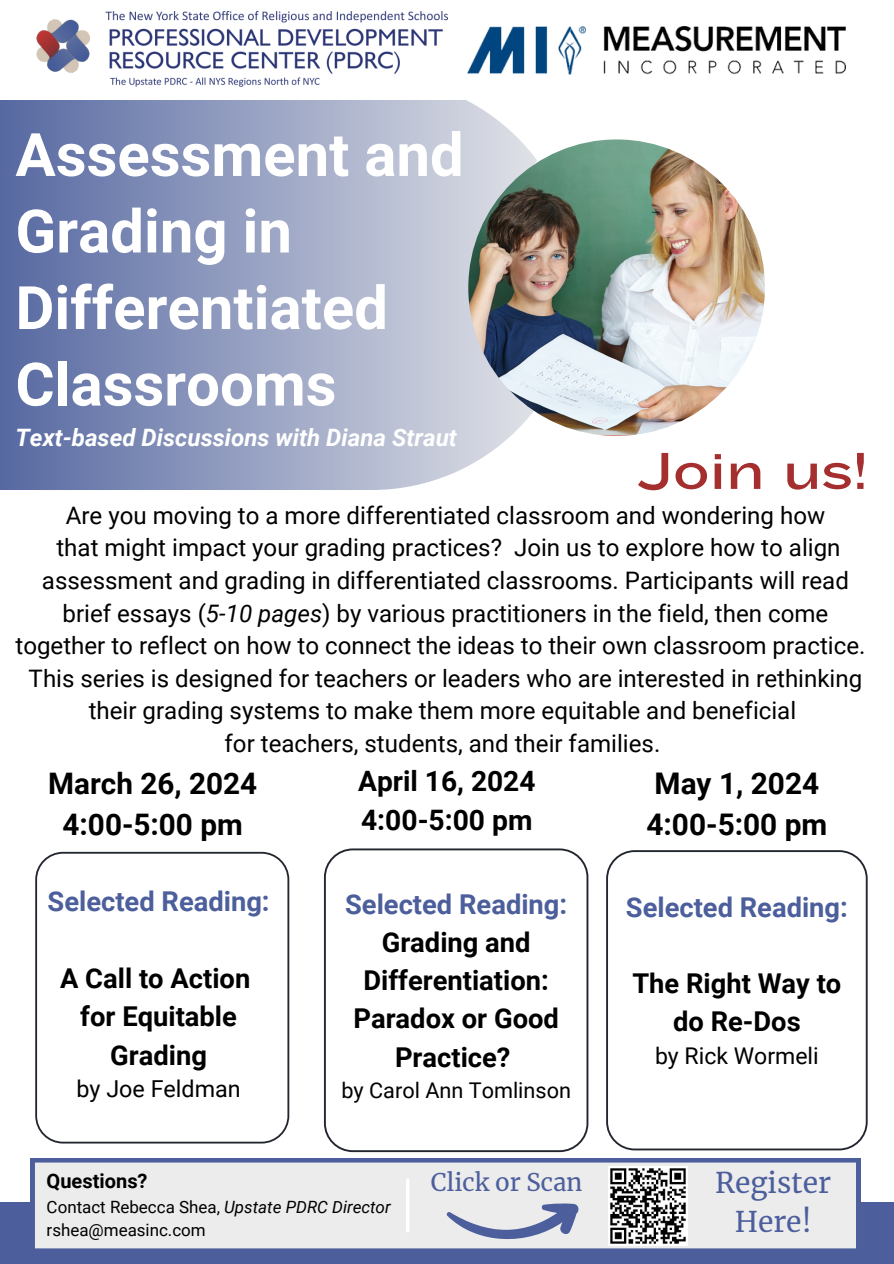
<style>
.page{position:relative;width:894px;height:1264px;background:#fff}
.page>*{position:absolute;margin:0;border:0;box-sizing:border-box;transform-origin:0 0}
.t1{font:700 59.85px/76.5px "Roboto";color:#fff}
.t2{font:54px "Knockout 34";color:#a52e2e}
.t3{font:700 29.85px "Roboto";color:#000}
.t4{font:700 29.7px "Roboto";color:#000}
.t5{font:28.2px "Merriweather";color:#4c5f9c}
.t6{font:700 28.2px "Roboto";color:#000}
.t7{font:700 28.05px "Roboto";color:#000}
.t8{font:700 27.3px/38.2px "Roboto";color:#000;text-align:center}
.t9{font:700 27.3px "Roboto";color:#4c5f9c}
.t10{font:24.15px "Roboto";color:#000}
.t11{font:italic 700 24px "Roboto";color:#fff}
.t12{font:24px "Merriweather";color:#4c5f9c}
.t13{font:23.25px "Roboto";color:#000}
.t14{font:23.1px "Roboto";color:#000}
.t15{font:21.6px "Roboto";color:#000}
.t16{font:700 19.95px "Roboto";color:#000}
.t17{font:16.95px "Roboto";color:#000}
.s1{font-style:italic}
</style>
<div class="page">
<svg style="left:0;top:101px;width:576px;height:389px;background:#9aa4c4"></svg>
<div style="left:0;top:1202px;width:893px;height:61px;background:#4c5f9c"></div>
<div style="left:498px;top:99px;width:339px;height:339px;background:#fff;border-radius:50%"></div>
<img style="left:468px;top:139px;width:296px;height:297px;border-radius:50%">
<img style="left:36px;top:12px;width:411px;height:75px">
<img style="left:467px;top:27px;width:378px;height:48px">
<svg style="left:35px;top:851px;width:254px;height:292px"></svg>
<svg style="left:324px;top:848px;width:264px;height:304px"></svg>
<svg style="left:606px;top:850px;width:261px;height:300px"></svg>
<svg style="left:30px;top:1158px;width:830px;height:91px;background:#dfe0e6"></svg>
<img style="left:608px;top:1166px;width:79px;height:79px">
<svg style="left:445px;top:1203px;width:134px;height:42px"></svg>
<hr style="left:406px;top:1180px;width:3px;height:50px;background:#fff">
<p class="t1" style="left:15px;top:117px;width:449px">Assessment and<br>Grading in<br>Differentiated<br>Classrooms</p>
<p class="t11" style="left:15px;top:424px;width:443px">Text-based Discussions with Diana Straut</p>
<p class="t2" style="left:636px;top:437px;width:233px">Join us!</p>
<p class="t10" style="left:66px;top:501px;width:760px">Are you moving to a more differentiated classroom and wondering how</p>
<p class="t10" style="left:56px;top:534px;width:785px">that might impact your grading practices? Join us to explore how to align</p>
<p class="t10" style="left:42px;top:566px;width:808px">assessment and grading in differentiated classrooms. Participants will read</p>
<p class="t10" style="left:63px;top:599px;width:767px">brief essays (<span class="s1">5-10 pages</span>) by various practitioners in the field, then come</p>
<p class="t10" style="left:15px;top:631px;width:851px">together to reflect on how to connect the ideas to their own classroom practice.</p>
<p class="t10" style="left:29px;top:664px;width:834px">This series is designed for teachers or leaders who are interested in rethinking</p>
<p class="t10" style="left:89px;top:697px;width:708px">their grading systems to make them more equitable and beneficial</p>
<p class="t10" style="left:224px;top:729px;width:437px">for teachers, students, and their families.</p>
<p class="t4" style="left:48px;top:766px;width:210px">March 26, 2024</p>
<p class="t4" style="left:63px;top:807px;width:182px">4:00-5:00 pm</p>
<p class="t9" style="left:48px;top:886px;width:223px">Selected Reading:</p>
<p class="t8" style="left:60px;top:959px;width:192px">A Call to Action</p>
<p class="t8" style="left:80px;top:997px;width:158px">for Equitable<br>Grading</p>
<p class="t13" style="left:76px;top:1075px;width:166px">by Joe Feldman</p>
<p class="t7" style="left:358px;top:764px;width:179px">April 16, 2024</p>
<p class="t6" style="left:361px;top:804px;width:173px">4:00-5:00 pm</p>
<p class="t9" style="left:345px;top:888px;width:223px">Selected Reading:</p>
<p class="t8" style="left:363px;top:923px;width:187px">Grading and<br>Differentiation:</p>
<p class="t8" style="left:353px;top:999px;width:207px">Paradox or Good<br>Practice?</p>
<p class="t15" style="left:341px;top:1078px;width:231px">by Carol Ann Tomlinson</p>
<p class="t3" style="left:654px;top:766px;width:166px">May 1, 2024</p>
<p class="t3" style="left:646px;top:807px;width:182px">4:00-5:00 pm</p>
<p class="t9" style="left:625px;top:891px;width:223px">Selected Reading:</p>
<p class="t8" style="left:632px;top:964px;width:210px;line-height:37.8px">The Right Way to do Re-Dos</p>
<p class="t14" style="left:655px;top:1042px;width:165px">by Rick Wormeli</p>
<p class="t16" style="left:47px;top:1169px;width:102px">Questions?</p>
<p class="t17" style="left:47px;top:1197px;width:345px">Contact Rebecca Shea, <span class="s1">Upstate PDRC Director</span></p>
<p class="t17" style="left:47px;top:1220px;width:161px">rshea@measinc.com</p>
<p class="t12" style="left:430px;top:1166px;width:153px">Click or Scan</p>
<p class="t5" style="left:715px;top:1165px;width:117px">Register</p>
<p class="t5" style="left:734px;top:1203px;width:78px">Here!</p>
</div>
